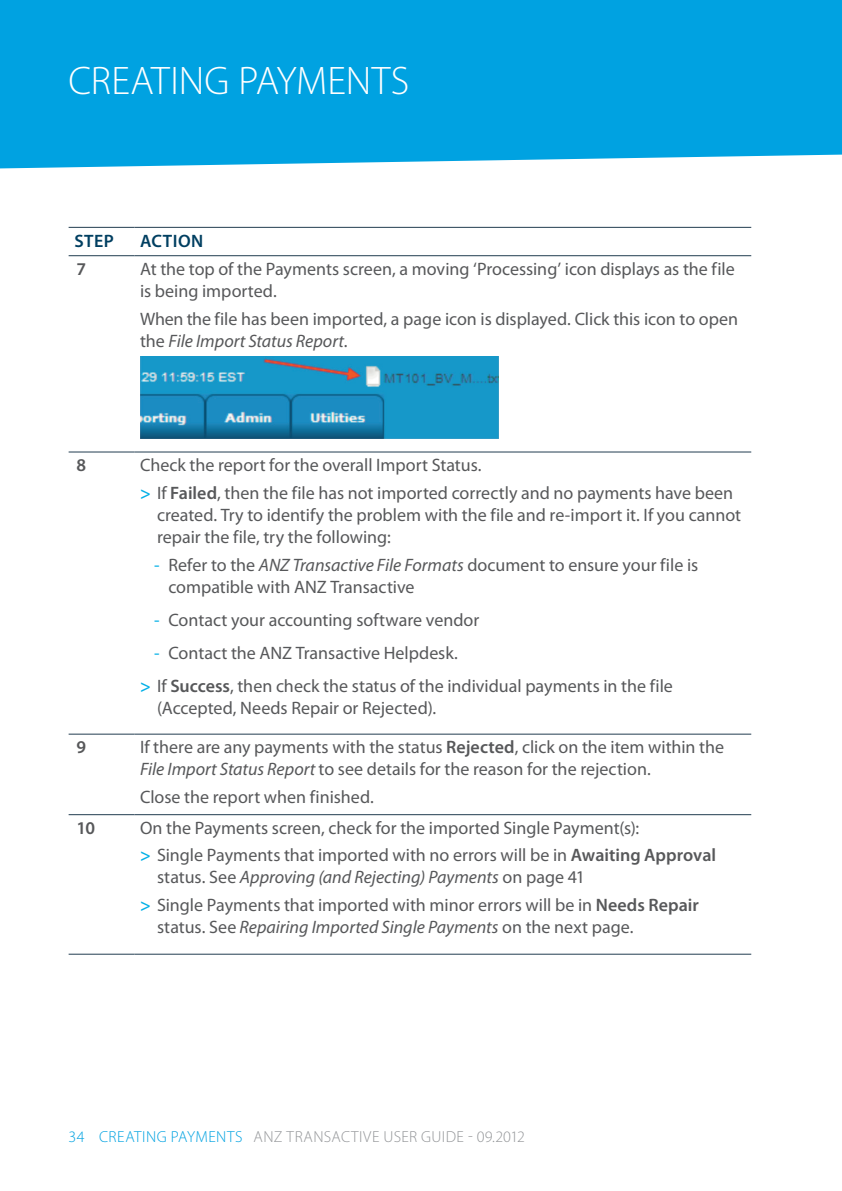
<style>
.page{position:relative;width:842px;height:1191px;background:#fff}
.page>*{position:absolute;margin:0;border:0;box-sizing:border-box;transform-origin:0 0}
.t1{font:300 40px "Myriad Pro";letter-spacing:-.005em;color:#fff}
.t2{font:18px/22px "Myriad Pro";color:#57585a}
.t3{font:italic 18px "Myriad Pro";color:#57585a}
.t4{font:600 18px "Myriad Pro";letter-spacing:.025em;color:#003f61}
.t5{font:600 18px "Myriad Pro";color:#57585a}
.t6{font:300 16px "Myriad Pro";letter-spacing:.025em;color:#939598}
.t7{font:300 16px "Myriad Pro";letter-spacing:.025em;color:#00a2e1}
.s1{font-style:italic}
.s2{font-weight:600;color:#00afe6}
.s3{font-weight:600}
.s4{color:#00afe6}
.s5{font-style:normal}
</style>
<div class="page">
<div style="left:0;top:0;width:842px;height:169px;background:#00a2e1"></div>
<hr style="left:134px;top:734px;width:617px;height:1px;background:#223d50">
<hr style="left:134px;top:814px;width:617px;height:1px;background:#223d50">
<hr style="left:134px;top:954px;width:617px;height:1px;background:#223d50">
<hr style="left:134px;top:452px;width:617px;height:1px;background:#223d50">
<hr style="left:69px;top:452px;width:65px;height:1px;background:#223d50">
<hr style="left:69px;top:734px;width:65px;height:1px;background:#223d50">
<hr style="left:69px;top:814px;width:65px;height:1px;background:#223d50">
<hr style="left:69px;top:954px;width:65px;height:1px;background:#223d50">
<hr style="left:69px;top:227px;width:65px;height:1px;background:#223d50">
<hr style="left:134px;top:227px;width:617px;height:1px;background:#223d50">
<hr style="left:69px;top:255px;width:65px;height:1px;background:#223d50">
<hr style="left:134px;top:255px;width:617px;height:1px;background:#223d50">
<img style="left:140px;top:357px;width:358px;height:82px">
<h1 class="t1" style="left:68px;top:58px;width:280px">CREATIN G PAYMENTS</h1>
<p class="t4" style="left:74px;top:229px;width:41px">STEP</p>
<p class="t4" style="left:140px;top:229px;width:65px">ACTION</p>
<p class="t5" style="left:77px;top:257px;width:11px">7</p>
<p class="t2" style="left:140px;top:258px;width:596px">At the top of the Payments screen, a moving ‘Processing’ icon displays as the file is being imported.</p>
<p class="t2" style="left:140px;top:307px;width:600px">When the file has been imported, a page icon is displayed. Click this icon to open the <span class="s1">File Import Status Report</span>.</p>
<p class="t5" style="left:77px;top:454px;width:11px">8</p>
<p class="t2" style="left:140px;top:451px;width:595px;line-height:27.6px">Check the report for the overall Import Status.<br><span class="s2">&gt;</span> If <span class="s3">Failed</span>, then the file has not imported correctly and no payments have been</p>
<p class="t2" style="left:157px;top:503px;width:586px">created. Try to identify the problem with the file and re-import it. If you cannot repair the file, try the following:</p>
<p class="t2" style="left:168px;top:553px;width:531px;text-indent:-14px"><span class="s4">-</span> Refer to the <span class="s1">ANZ Transactive File Formats</span> document to ensure your file is compatible with ANZ Transactive</p>
<p class="t2" style="left:154px;top:608px;width:327px"><span class="s4">-</span> Contact your accounting software vendor</p>
<p class="t2" style="left:140px;top:636px;width:534px;line-height:33px;text-indent:14px"><span class="s4">-</span> Contact the ANZ Transactive Helpdesk.<br><span class="s2">&gt;</span> If <span class="s3">Success</span>, then check the status of the individual payments in the file</p>
<p class="t2" style="left:157px;top:696px;width:279px">(Accepted, Needs Repair or Rejected).</p>
<p class="t5" style="left:77px;top:736px;width:11px">9</p>
<p class="t2" style="left:140px;top:736px;width:586px">If there are any payments with the status <span class="s3">Rejected</span>, click on the item within the<br><span class="s1">File Import Status Report</span> to see details for the reason for the rejection.</p>
<p class="t2" style="left:140px;top:785px;width:234px">Close the report when finished.</p>
<p class="t5" style="left:77px;top:816px;width:20px">10</p>
<p class="t2" style="left:140px;top:813px;width:578px;line-height:27.6px">On the Payments screen, check for the imported Single Payment(s):<br><span class="s2">&gt;</span> Single Payments that imported with no errors will be in <span class="s3">Awaiting Approval</span></p>
<p class="t2" style="left:140px;top:863px;width:560px;line-height:27.6px;text-indent:17px">status. See <span class="s1">Approving (and Rejecting) Payments</span> on page 41<br><span class="s2">&gt;</span> Single Payments that imported with minor errors will be in <span class="s3">Needs Repair</span></p>
<p class="t3" style="left:157px;top:916px;width:476px"><span class="s5">status. See</span> Repairing Imported Single Payments <span class="s5">on the next page.</span></p>
<p class="t7" style="left:69px;top:1127px;width:149px">34 CREATIN G PAYMENTS</p>
<p class="t6" style="left:254px;top:1127px;width:273px">ANZ TRANSACTIVE USER GUIDE - 09.2012</p>
</div>
